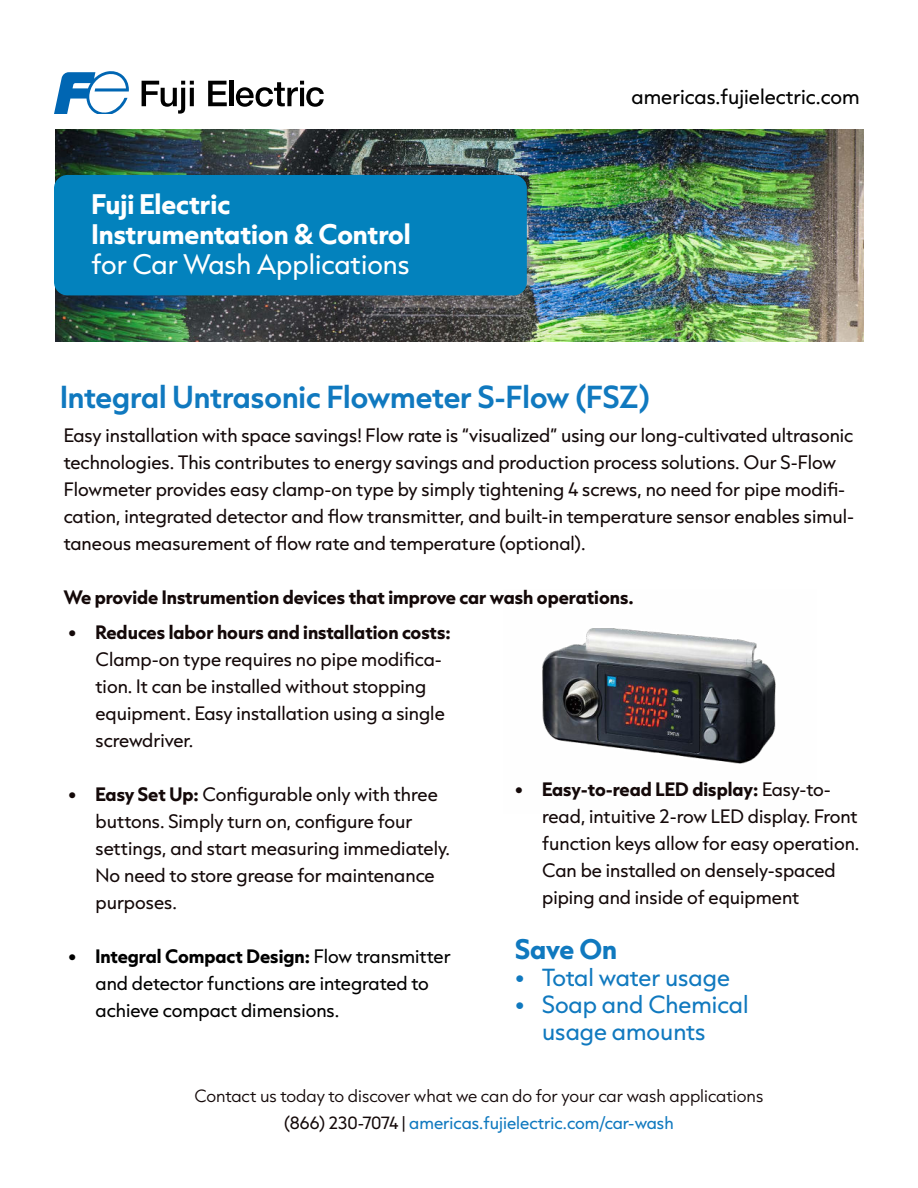
<style>
.page{position:relative;width:918px;height:1188px;background:#fff}
.page>*{position:absolute;margin:0;border:0;box-sizing:border-box;transform-origin:0 0}
.t1{font:600 27px "Capitana";color:#1079bf}
.t2{font:700 24px/30px "Capitana";color:#fff}
.t3{font:24px "Capitana";color:#fff}
.t4{font:700 24px "Capitana";color:#1079bf}
.t5{font:21px/27px "Capitana";color:#1079bf}
.t6{font:18px "Capitana";color:#000}
.t7{font:16.5px/27px "Capitana";color:#140909}
.t8{font:16.5px/27px "Capitana";color:#000}
.t9{font:700 16.5px "Capitana";color:#140909}
.t10{font:300 15px/27px "Capitana";color:#140909;text-align:center}
.s1{font-weight:700}
.s2{font-weight:400}
.s3{font-weight:400;color:#1079bf}
</style>
<div class="page">
<img style="left:55px;top:130px;width:809px;height:211px">
<div style="left:54px;top:175px;width:473px;height:120px;background:#0382bd;border-radius:14px"></div>
<svg style="left:142px;top:81px;width:52px;height:33px"></svg>
<svg style="left:190px;top:88px;width:4px;height:18px"></svg>
<svg style="left:208px;top:81px;width:19px;height:25px"></svg>
<hr style="left:230px;top:81px;width:4px;height:25px;background:#000">
<svg style="left:236px;top:81px;width:88px;height:26px"></svg>
<svg style="left:54px;top:71px;width:75px;height:43px"></svg>
<img style="left:542px;top:628px;width:234px;height:136px">
<h2 class="t2" style="left:92px;top:192px;width:321px">Fuji Electric<br>Instrumentation &amp; Control</h2>
<h2 class="t3" style="left:92px;top:252px;width:320px">for Car Wash Applications</h2>
<p class="t6" style="left:632px;top:88px;width:230px">americas.fujielectric.com</p>
<h1 class="t1" style="left:60px;top:384px;width:591px">Integral Untrasonic Flowmeter S-Flow (FSZ)</h1>
<p class="t7" style="left:64px;top:423px;width:792px">Easy installation with space savings! Flow rate is “visualized” using our long-cultivated ultrasonic technologies. This contributes to energy savings and production process solutions. Our S-Flow Flowmeter provides easy clamp-on type by simply tightening 4 screws, no need for pipe modifi&shy;cation, integrated detector and flow transmitter, and built-in temperature sensor enables simul&shy;taneous measurement of flow rate and temperature (optional).</p>
<p class="t9" style="left:64px;top:589px;width:572px">We provide Instrumention devices that improve car wash operations.</p>
<p class="t9" style="left:69px;top:625px;width:384px">• Reduces labor hours and installation costs:</p>
<p class="t7" style="left:96px;top:647px;width:351px">Clamp-on type requires no pipe modifica&shy;tion. It can be installed without stopping equipment. Easy installation using a single screwdriver.</p>
<p class="t7" style="left:96px;top:782px;width:356px;text-indent:-27px"><span class="s1">• Easy Set Up:</span> Configurable only with three buttons. Simply turn on, configure four settings, and start measuring immediately.<br>No need to store grease for maintenance purposes.</p>
<p class="t8" style="left:96px;top:944px;width:357px;text-indent:-27px"><span class="s1">• Integral Compact Design:</span> Flow transmitter and detector functions are integrated to achieve compact dimensions.</p>
<p class="t7" style="left:542px;top:778px;width:319px;text-indent:-27px"><span class="s1">• Easy-to-read LED display:</span> Easy-to&shy;read, intuitive 2-row LED display. Front function keys allow for easy operation.<br>Can be installed on densely-spaced piping and inside of equipment</p>
<h2 class="t4" style="left:515px;top:938px;width:103px">Save On</h2>
<p class="t5" style="left:515px;top:965px;width:216px">• Total water usage</p>
<p class="t5" style="left:542px;top:992px;width:208px;text-indent:-27px">• Soap and Chemical usage amounts</p>
<p class="t10" style="left:195px;top:1084px;width:570px">Contact us today to discover what we can do for your car wash applications <span class="s2">(866) 230-7074 |</span> <span class="s3">americas.fujielectric.com/car-wash</span></p>
</div>
